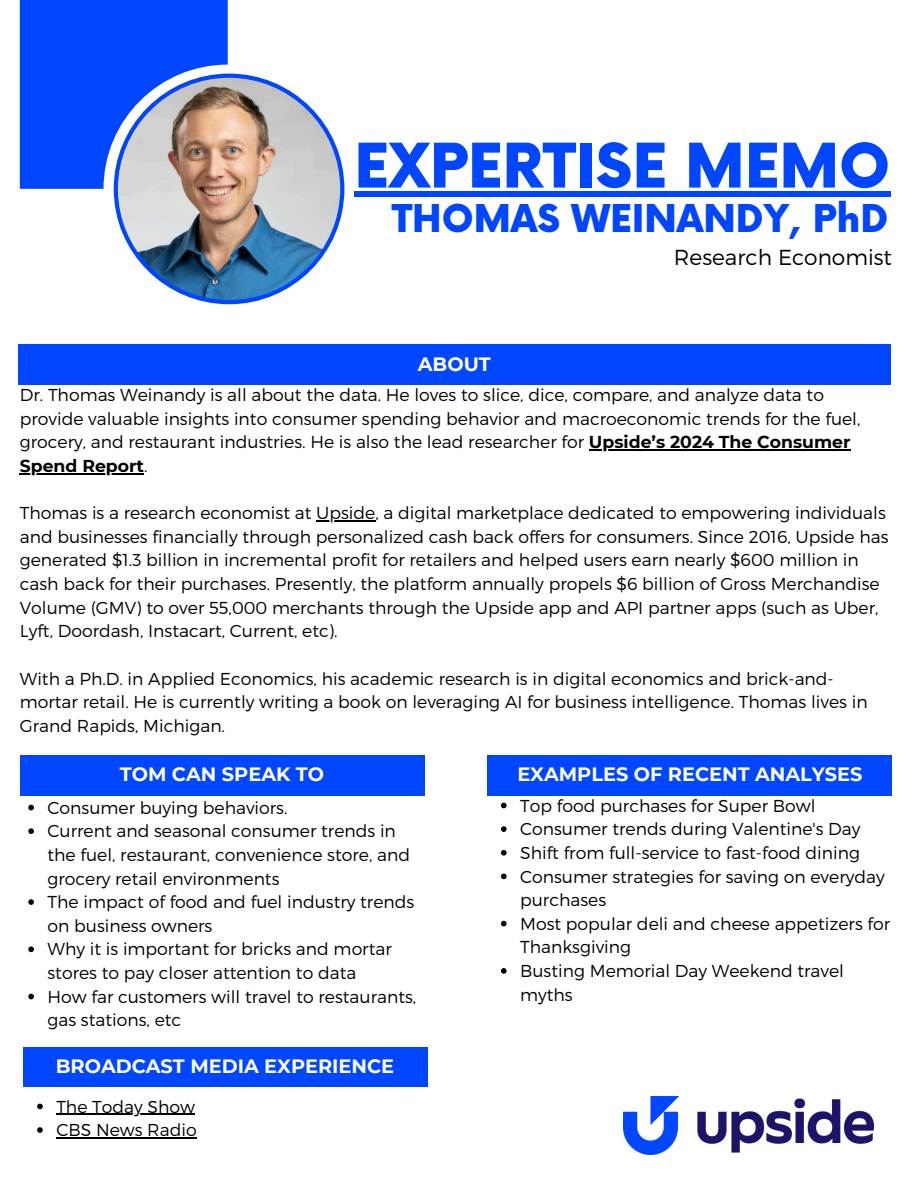
<style>
.page{position:relative;width:918px;height:1188px;background:#fff}
.page>*{position:absolute;margin:0;border:0;box-sizing:border-box;transform-origin:0 0}
.t1{font:900 59.85px "Now";color:#0046ff}
.t2{font:900 37.35px "Now";color:#0046ff}
.t3{font:300 21.75px "Montserrat";color:#000}
.t4{font:700 19.35px "Montserrat";color:#fff}
.t5{font:300 17.25px/23.7px "Montserrat";color:#010101}
.t6{font:700 17.25px "Montserrat";color:#010101}
.s1{font-weight:700}
.s2{font-weight:300}
</style>
<div class="page">
<div style="left:18px;top:345px;width:872px;height:40px;background:#0046ff"></div>
<div style="left:20px;top:755px;width:404px;height:40px;background:#0046ff"></div>
<img style="left:114px;top:74px;width:230px;height:230px">
<svg style="left:20px;top:0;width:208px;height:189px"></svg>
<hr style="left:589px;top:449px;width:262px;height:2px;background:#010101">
<hr style="left:20px;top:473px;width:124px;height:1px;background:#010101">
<hr style="left:316px;top:520px;width:59px;height:1px;background:#010101">
<div style="left:488px;top:755px;width:404px;height:40px;background:#0046ff"></div>
<img style="left:623px;top:1096px;width:251px;height:59px">
<div style="left:354px;top:191px;width:536px;height:6px;background:#0046ff"></div>
<svg style="left:28px;top:805px;width:6px;height:5px"></svg>
<svg style="left:28px;top:828px;width:6px;height:6px"></svg>
<svg style="left:28px;top:899px;width:6px;height:6px"></svg>
<svg style="left:28px;top:946px;width:6px;height:6px"></svg>
<svg style="left:28px;top:994px;width:6px;height:5px"></svg>
<svg style="left:501px;top:803px;width:6px;height:5px"></svg>
<svg style="left:501px;top:826px;width:6px;height:6px"></svg>
<svg style="left:501px;top:850px;width:6px;height:6px"></svg>
<svg style="left:501px;top:874px;width:6px;height:5px"></svg>
<svg style="left:501px;top:921px;width:6px;height:5px"></svg>
<svg style="left:501px;top:968px;width:6px;height:6px"></svg>
<div style="left:23px;top:1047px;width:404px;height:40px;background:#0046ff"></div>
<svg style="left:37px;top:1104px;width:6px;height:5px"></svg>
<hr style="left:56px;top:1114px;width:139px;height:1px;background:#010101">
<svg style="left:37px;top:1127px;width:6px;height:6px"></svg>
<hr style="left:56px;top:1137px;width:141px;height:2px;background:#010101">
<h4 class="t1" style="left:354px;top:134px;width:538px">EXPERTISE MEMO</h4>
<p class="t2" style="left:392px;top:199px;width:497px">THOMAS WEINANDY, PhD</p>
<p class="t4" style="left:418px;top:352px;width:74px">ABOUT</p>
<p class="t3" style="left:674px;top:243px;width:220px">Research Economist</p>
<h2 class="t5" style="left:20px;top:382px;width:842px">Dr. Thomas Weinandy is all about the data. He loves to slice, dice, compare, and analyze data to provide valuable insights into consumer spending behavior and macroeconomic trends for the fuel, grocery, and restaurant industries. He is also the lead researcher for <span class="s1">Upside’s 2024 The Consumer</span></h2>
<h4 class="t6" style="left:20px;top:455px;width:129px">Spend Report<span class="s2">.</span></h4>
<h4 class="t5" style="left:20px;top:500px;width:868px">Thomas is a research economist at Upside, a digital marketplace dedicated to empowering individuals</h4>
<p class="t5" style="left:20px;top:524px;width:870px">and businesses financially through personalized cash back offers for consumers. Since 2016, Upside has generated $1.3 billion in incremental profit for retailers and helped users earn nearly $600 million in cash back for their purchases. Presently, the platform annually propels $6 billion of Gross Merchandise Volume (GMV) to over 55,000 merchants through the Upside app and API partner apps (such as Uber, Lyft, Doordash, Instacart, Current, etc).</p>
<p class="t5" style="left:20px;top:666px;width:816px">With a Ph.D. in Applied Economics, his academic research is in digital economics and brick-and-</p>
<p class="t5" style="left:20px;top:689px;width:849px">mortar retail. He is currently writing a book on leveraging AI for business intelligence. Thomas lives in<br>Grand Rapids, Michigan.</p>
<p class="t4" style="left:517px;top:763px;width:347px">EXAMPLES OF RECENT ANALYSES</p>
<p class="t4" style="left:120px;top:763px;width:206px">TOM CAN SPEAK TO</p>
<p class="t5" style="left:48px;top:795px;width:242px">Consumer buying behaviors.</p>
<p class="t5" style="left:48px;top:819px;width:364px">Current and seasonal consumer trends in the fuel, restaurant, convenience store, and grocery retail environments</p>
<p class="t5" style="left:48px;top:889px;width:368px">The impact of food and fuel industry trends on business owners</p>
<h4 class="t5" style="left:48px;top:937px;width:346px">Why it is important for bricks and mortar stores to pay closer attention to data</h4>
<p class="t5" style="left:48px;top:984px;width:370px">How far customers will travel to restaurants, gas stations, etc</p>
<p class="t4" style="left:56px;top:1055px;width:340px">BROADCAST MEDIA EXPERIENCE</p>
<p class="t5" style="left:56px;top:1094px;width:142px">The Today Show<br>CBS News Radio</p>
<p class="t5" style="left:520px;top:793px;width:297px">Top food purchases for Super Bowl</p>
<p class="t5" style="left:520px;top:816px;width:342px">Consumer trends during Valentine's Day</p>
<p class="t5" style="left:520px;top:840px;width:341px">Shift from full-service to fast-food dining</p>
<p class="t5" style="left:520px;top:864px;width:366px">Consumer strategies for saving on everyday purchases</p>
<p class="t5" style="left:520px;top:911px;width:372px">Most popular deli and cheese appetizers for<br>Thanksgiving</p>
<p class="t5" style="left:520px;top:958px;width:325px">Busting Memorial Day Weekend travel myths</p>
</div>
